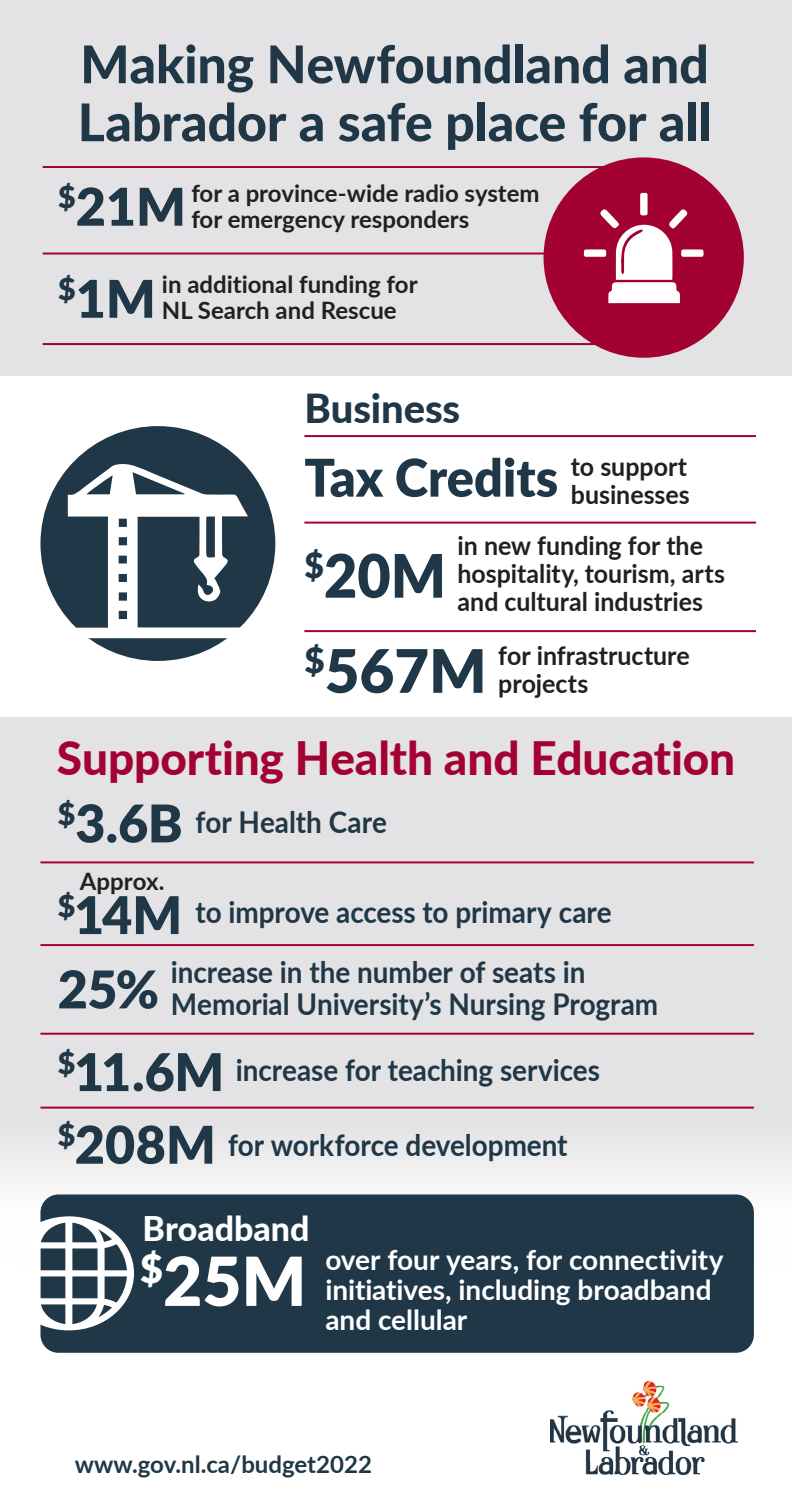
<style>
.page{position:relative;width:792px;height:1512px;background:#fff}
.page>*{position:absolute;margin:0;border:0;box-sizing:border-box;transform-origin:0 0}
.t1{font:900 67.6px "Lato";color:#fff}
.t2{font:900 60px "Lato";color:#1f3746}
.t3{font:900 60px "Lato";color:#1f3746;scale:.96 1}
.t4{font:800 52px/58px "Lato";letter-spacing:-.005em;color:#1f3746}
.t5{font:900 52px "Lato";color:#1f3746}
.t6{font:800 46px "Lato";letter-spacing:-.005em;color:#a40133}
.t7{font:800 40px "Lato";letter-spacing:-.005em;color:#1f3746}
.t8{font:800 34px "Lato";color:#fff}
.t9{font:700 30px "Lato";color:#1f3746;scale:.93 1}
.t10{font:700 28px/30px "Lato";color:#fff}
.t11{font:700 26px/28px "Lato";color:#231f20;scale:.96 1}
.t12{font:700 24px/26px "Lato";color:#231f20}
.t13{font:700 24px "Lato";color:#1f3746}
</style>
<div class="page">
<div style="left:0;top:0;width:792px;height:376px;background:#e3e2e4"></div>
<div style="left:0;top:717px;width:792px;height:549px;background:#e3e2e4"></div>
<hr style="left:43px;top:253px;width:669px;height:2px;background:#a40133">
<hr style="left:43px;top:343px;width:611px;height:2px;background:#a40133">
<hr style="left:43px;top:166px;width:591px;height:2px;background:#a40133">
<div style="left:544px;top:157px;width:200px;height:201px;background:#a40133;border-radius:50%"></div>
<svg style="left:583px;top:192px;width:121px;height:111px"></svg>
<div style="left:40px;top:1194px;width:714px;height:159px;background:#1f3746;border-radius:18px"></div>
<hr style="left:304px;top:435px;width:452px;height:2px;background:#a40133">
<hr style="left:304px;top:522px;width:452px;height:2px;background:#a40133">
<hr style="left:304px;top:630px;width:452px;height:2px;background:#a40133">
<hr style="left:40px;top:1107px;width:714px;height:2px;background:#a40133">
<hr style="left:40px;top:1033px;width:714px;height:2px;background:#a40133">
<hr style="left:40px;top:944px;width:714px;height:2px;background:#a40133">
<hr style="left:40px;top:861px;width:714px;height:2px;background:#a40133">
<img style="left:551px;top:1382px;width:187px;height:93px">
<svg style="left:4px;top:1216px;width:130px;height:114px"></svg>
<div style="left:40px;top:426px;width:235px;height:235px;background:#1f3746;border-radius:50%"></div>
<svg style="left:68px;top:462px;width:180px;height:176px"></svg>
<p class="t4" style="left:78px;top:33px;width:635px">Making Newfoundland and<br>Labrador a safe place for all</p>
<p class="t5" style="left:58px;top:168px;width:129px"><sup>$</sup>21M</p>
<p class="t12" style="left:191px;top:179px;width:350px">for a province-wide radio system for emergency responders</p>
<p class="t5" style="left:58px;top:260px;width:99px"><sup>$</sup>1M</p>
<p class="t12" style="left:162px;top:270px;width:257px">in additional funding for</p>
<p class="t12" style="left:162px;top:296px;width:236px">NL Search and Rescue</p>
<p class="t7" style="left:304px;top:379px;width:157px">Business</p>
<p class="t5" style="left:304px;top:439px;width:255px">Tax Credits</p>
<p class="t11" style="left:571px;top:451px;width:123px">to support</p>
<p class="t11" style="left:571px;top:479px;width:125px">businesses</p>
<p class="t11" style="left:458px;top:530px;width:280px">in new funding for the hospitality, tourism, arts and cultural industries</p>
<p class="t11" style="left:498px;top:641px;width:201px">for infrastructure</p>
<p class="t11" style="left:498px;top:669px;width:95px">projects</p>
<p class="t3" style="left:304px;top:531px;width:149px"><sup>$</sup>20M</p>
<p class="t2" style="left:304px;top:626px;width:184px"><sup>$</sup>567M</p>
<p class="t6" style="left:57px;top:724px;width:680px">Supporting Health and Education</p>
<p class="t5" style="left:58px;top:784px;width:126px"><sup>$</sup>3.6B</p>
<p class="t12" style="left:80px;top:867px;width:86px">Approx.</p>
<p class="t5" style="left:58px;top:876px;width:126px"><sup>$</sup>14M</p>
<p class="t9" style="left:196px;top:800px;width:207px">for Health Care</p>
<p class="t9" style="left:196px;top:890px;width:449px">to improve access to primary care</p>
<p class="t5" style="left:58px;top:950px;width:103px">25%</p>
<p class="t9" style="left:171px;top:950px;width:448px">increase in the number of seats in</p>
<p class="t9" style="left:171px;top:982px;width:526px">Memorial University’s Nursing Program</p>
<p class="t5" style="left:58px;top:1033px;width:168px"><sup>$</sup>11.6M</p>
<p class="t9" style="left:236px;top:1048px;width:393px">increase for teaching services</p>
<p class="t5" style="left:58px;top:1106px;width:160px"><sup>$</sup>208M</p>
<p class="t9" style="left:228px;top:1123px;width:367px">for workforce development</p>
<p class="t8" style="left:143px;top:1203px;width:168px">Broadband</p>
<p class="t1" style="left:140px;top:1230px;width:168px"><sup>$</sup>25M</p>
<p class="t10" style="left:325px;top:1244px;width:400px">over four years, for connectivity initiatives, including broadband and cellular</p>
<p class="t13" style="left:75px;top:1446px;width:299px">www.gov.nl.ca/budget2022</p>
</div>
